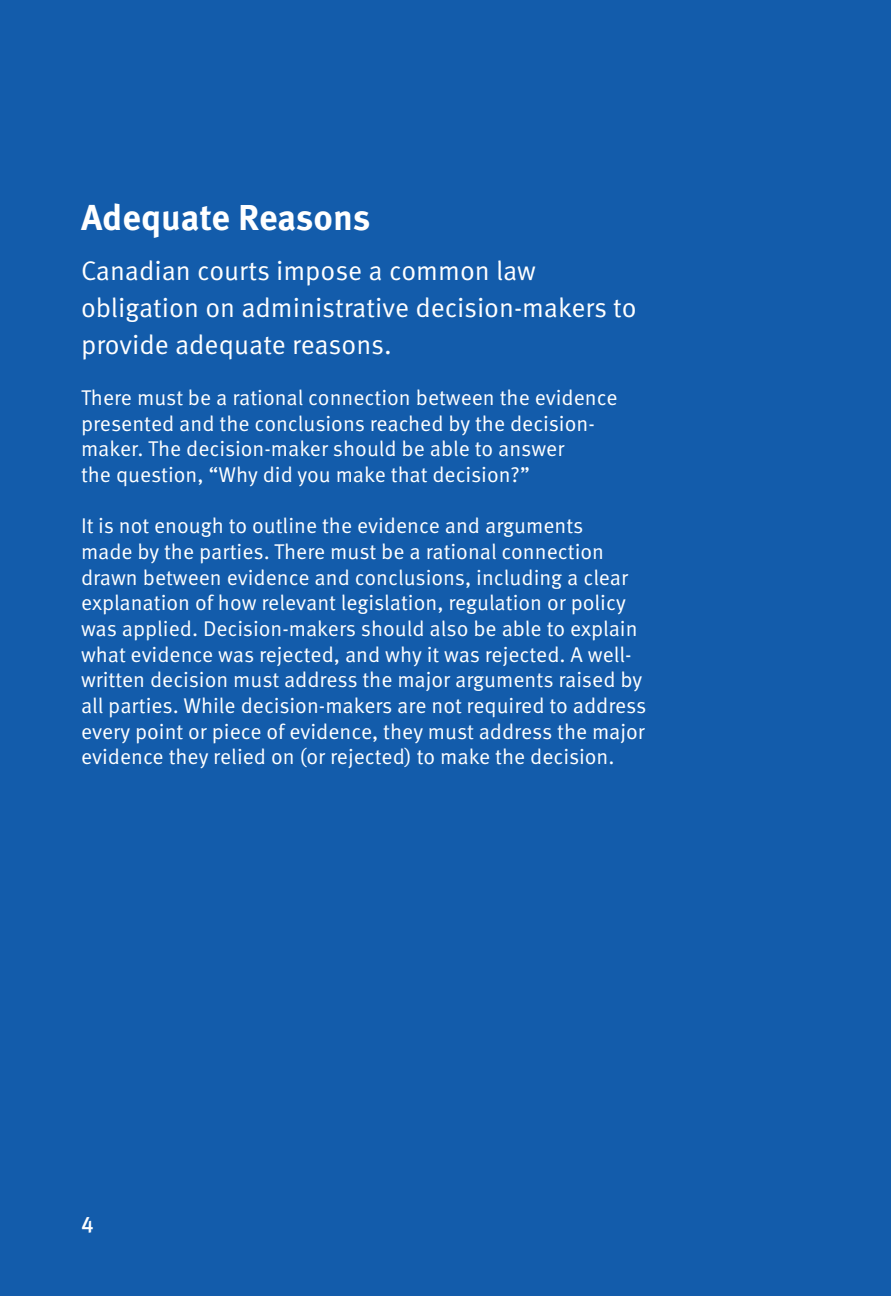
<style>
.page{position:relative;width:891px;height:1296px;background:#135cab}
.page>*{position:absolute;margin:0;border:0;box-sizing:border-box;transform-origin:0 0}
.t1{font:700 36px "Meta Pro";color:#fff}
.Body{font:27px/36.9px "Meta Pro";color:#fff}
.t2{font:500 22.5px "Meta Pro";color:#fff}
.Body-2{font:21.38px/25.7px "Meta Pro";color:#fff}
</style>
<div class="page">
<h1 class="t1" style="left:81px;top:194px;width:291px">Adequate Reasons</h1>
<p class="Body" style="left:81px;top:253px;width:557px">Canadian courts impose a common law obligation on administrative decision-makers to provide adequate reasons.</p>
<p class="Body-2" style="left:81px;top:386px;width:538px">There must be a rational connection between the evidence presented and the conclusions reached by the decision&shy;maker. The decision-maker should be able to answer<br>the question, “Why did you make that decision?”</p>
<p class="Body-2" style="left:81px;top:514px;width:567px">It is not enough to outline the evidence and arguments<br>made by the parties. There must be a rational connection drawn between evidence and conclusions, including a clear explanation of how relevant legislation, regulation or policy was applied. Decision-makers should also be able to explain what evidence was rejected, and why it was rejected. A well&shy;written decision must address the major arguments raised by all parties. While decision-makers are not required to address every point or piece of evidence, they must address the major evidence they relied on (or rejected) to make the decision.</p>
<p class="t2" style="left:81px;top:1210px;width:14px">4</p>
</div>
